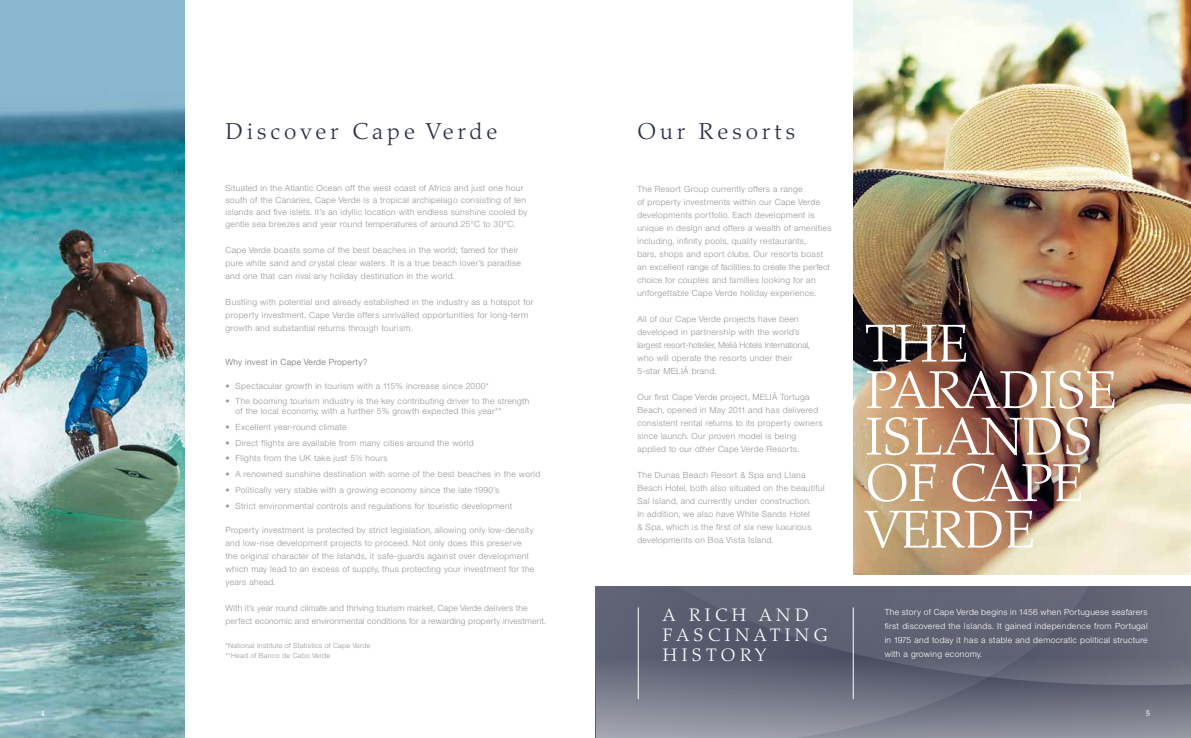
<style>
.page{position:relative;width:1191px;height:738px;background:#fff}
.page>*{position:absolute;margin:0;border:0;box-sizing:border-box;transform-origin:0 0}
.t1{font:300 53.1px/46.4px "Palatino";color:#fff}
.t2{font:300 23px "Palatino";letter-spacing:.175em;color:#2a3048}
.t3{font:300 18px/20px "Palatino";letter-spacing:.25em;color:#fff}
.t4{font:300 8.5px/13px "Helvetica Neue";letter-spacing:.04em;color:#939598}
.t5{font:300 8.5px/14px "Helvetica Neue";letter-spacing:.04em;color:#fff;text-align:justify}
.t6{font:300 8.5px/13px "Helvetica Neue";letter-spacing:.02em;color:#939598}
.t7{font:300 8.5px "Helvetica Neue";letter-spacing:.04em;color:#6d6e71}
.t8{font:500 8px "Palatino";color:#fff}
.t9{font:300 7px/10px "Helvetica Neue";letter-spacing:.04em;color:#939598}
</style>
<div class="page">
<svg style="left:1106px;top:684px;width:85px;height:53px;background:#797a88"></svg>
<svg style="left:595px;top:684px;width:511px;height:53px;background:#7d808e"></svg>
<svg style="left:595px;top:586px;width:596px;height:98px;background:#5f6273"></svg>
<img style="left:0;top:0;width:184px;height:737px">
<img style="left:853px;top:0;width:338px;height:573px">
<hr style="left:638px;top:607px;width:1px;height:91px;background:#fff">
<hr style="left:853px;top:607px;width:1px;height:91px;background:#fff">
<h2 class="t2" style="left:225px;top:118px;width:273px">Discover Cape Verde</h2>
<p class="t4" style="left:225px;top:181px;width:303px;line-height:12px">Situated in the Atlantic Ocean off the west coast of Africa and just one hour south of the Canaries, Cape Verde is a tropical archipelago consisting of ten islands and five islets. It’s an idyllic location with endless sunshine cooled by gentle sea breezes and year round temperatures of around 25°C to 30°C.</p>
<p class="t4" style="left:225px;top:243px;width:297px">Cape Verde boasts some of the best beaches in the world; famed for their pure white sand and crystal clear waters. It is a true beach lover’s paradise and one that can rival any holiday destination in the world.</p>
<p class="t4" style="left:225px;top:295px;width:309px">Bustling with potential and already established in the industry as a hotspot for property investment, Cape Verde offers unrivalled opportunities for long-term growth and substantial returns through tourism.</p>
<p class="t7" style="left:225px;top:356px;width:143px">Why invest in Cape Verde Property?</p>
<p class="t4" style="left:225px;top:378px;width:265px">• Spectacular growth in tourism with a 115% increase since 2000*</p>
<p class="t4" style="left:235px;top:396px;width:295px;line-height:10px;text-indent:-10px">• The booming tourism industry is the key contributing driver to the strength of the local economy, with a further 5% growth expected this year**</p>
<p class="t4" style="left:225px;top:420px;width:122px">• Excellent year-round climate</p>
<p class="t4" style="left:225px;top:435px;width:250px">• Direct flights are available from many cities around the world</p>
<p class="t4" style="left:225px;top:451px;width:164px">• Flights from the UK take just 5½ hours</p>
<p class="t4" style="left:225px;top:467px;width:316px">• A renowned sunshine destination with some of the best beaches in the world</p>
<p class="t4" style="left:225px;top:482px;width:275px">• Politically very stable with a growing economy since the late 1990’s</p>
<p class="t4" style="left:225px;top:498px;width:288px">• Strict environmental controls and regulations for touristic development</p>
<p class="t4" style="left:225px;top:522px;width:310px">Property investment is protected by strict legislation, allowing only low-density and low-rise development projects to proceed. Not only does this preserve the original character of the Islands, it safe-guards against over development which may lead to an excess of supply, thus protecting your investment for the years ahead.</p>
<p class="t6" style="left:225px;top:600px;width:322px">With it’s year round climate and thriving tourism market, Cape Verde delivers the perfect economic and environmental conditions for a rewarding property investment.</p>
<p class="t9" style="left:225px;top:640px;width:146px">*National Institute of Statistics of Cape Verde **Head of Banco de Cabo Verde</p>
<h2 class="t2" style="left:637px;top:118px;width:159px">Our Resorts</h2>
<p class="t4" style="left:637px;top:182px;width:195px">The Resort Group currently offers a range<br>of property investments within our Cape Verde developments portfolio. Each development is unique in design and offers a wealth of amenities including, infinity pools, quality restaurants,<br>bars, shops and sport clubs. Our resorts boast an excellent range of facilities to create the perfect choice for couples and families looking for an unforgettable Cape Verde holiday experience.</p>
<p class="t4" style="left:637px;top:312px;width:174px">All of our Cape Verde projects have been developed in partnership with the world’s largest resort-hotelier, Meliá Hotels International, who will operate the resorts under their 5-star MELIÃ brand.</p>
<p class="t4" style="left:637px;top:390px;width:186px">Our first Cape Verde project, MELIÃ Tortuga Beach, opened in May 2011 and has delivered consistent rental returns to its property owners since launch. Our proven model is being applied to our other Cape Verde Resorts.</p>
<p class="t4" style="left:637px;top:468px;width:189px">The Dunas Beach Resort &amp; Spa and Llana Beach Hotel, both also situated on the beautiful Sal Island, and currently under construction.<br>In addition, we also have White Sands Hotel<br>&amp; Spa, which is the first of six new luxurious developments on Boa Vista Island.</p>
<h1 class="t1" style="left:865px;top:321px;width:252px">THE<br>PARADISE<br>ISLANDS<br>OF CAPE<br>VERDE</h1>
<h3 class="t3" style="left:663px;top:604px;width:166px">A RICH AND<br>FASCINATING<br>HISTORY</h3>
<p class="t5" style="left:884px;top:604px;width:264px">The story of Cape Verde begins in 1456 when Portuguese seafarers first discovered the Islands. It gained independence from Portugal in 1975 and today it has a stable and democratic political structure with a growing economy.</p>
<p class="t8" style="left:41px;top:708px;width:5px">4</p>
<p class="t8" style="left:1146px;top:708px;width:5px">5</p>
</div>
